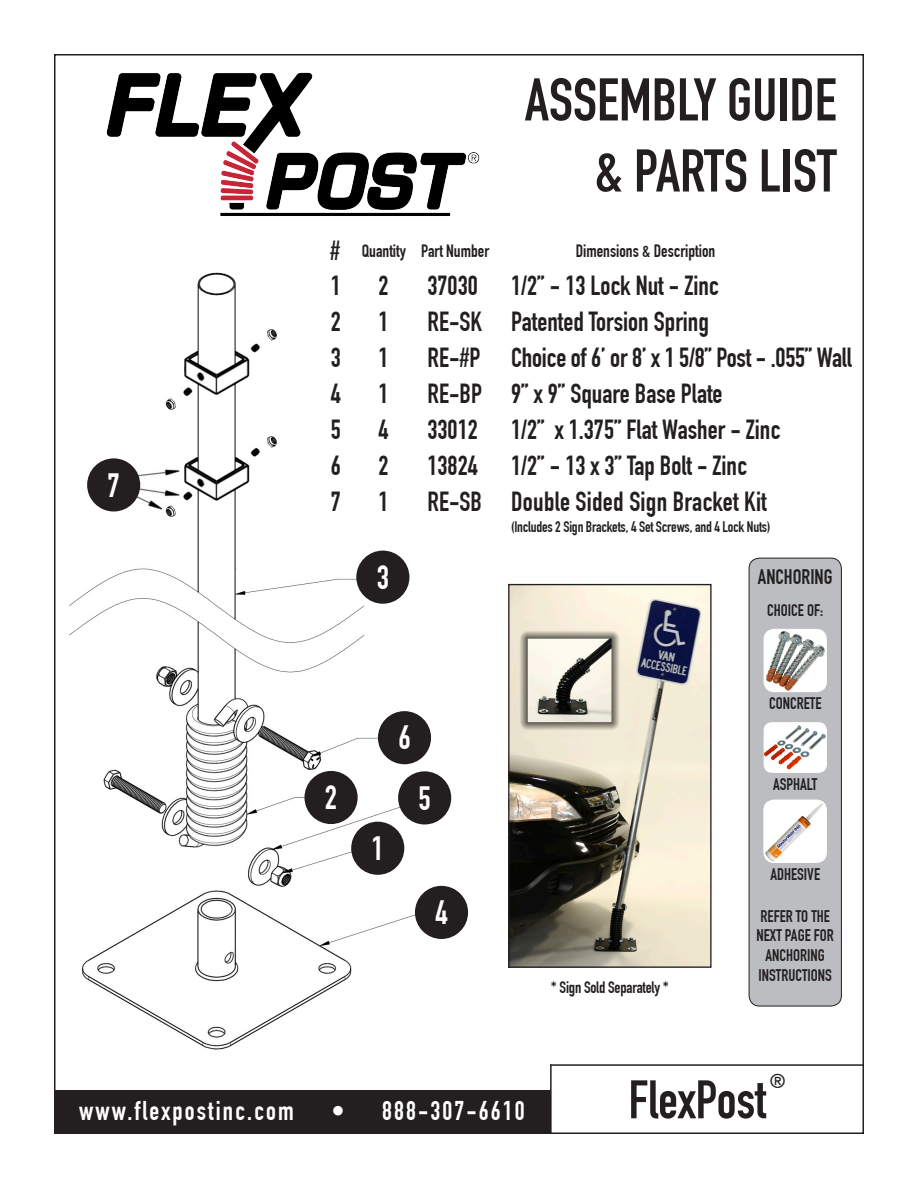
<style>
.page{position:relative;width:918px;height:1188px;background:#fff}
.page>*{position:absolute;margin:0;border:0;box-sizing:border-box;transform-origin:0 0}
.t1{font:700 59.25px "DIN Condensed";color:#231f20}
.t2{font:700 53.25px "DIN Condensed";color:#231f20}
.t3{font:700 33px "DIN Condensed";color:#fff}
.t4{font:700 27px/36px "DIN Condensed";color:#231f20}
.t5{font:700 26.55px "DIN Condensed";letter-spacing:.08em;color:#fff}
.t6{font:700 20.7px "DIN Condensed";color:#231f20}
.t7{font:700 19.8px "DIN Condensed";color:#231f20}
.t8{font:700 17.55px "DIN Condensed";color:#231f20}
.t9{font:700 16.5px/19.8px "DIN Condensed";color:#231f20;text-align:center}
.t10{font:700 16.2px "DIN Condensed";letter-spacing:-.01em;color:#231f20}
.t11{font:700 15px "DIN Condensed";letter-spacing:-.01em;color:#231f20}
</style>
<div class="page">
<img style="left:69px;top:272px;width:400px;height:778px">
<hr style="left:550px;top:1064px;width:314px;height:2px;background:#231f20">
<hr style="left:550px;top:1064px;width:2px;height:70px;background:#231f20">
<div style="left:54px;top:1091px;width:496px;height:43px;background:#231f20"></div>
<div style="left:749px;top:558px;width:92px;height:448px;background:#bcbdc0;border-radius:11px"></div>
<div style="left:749px;top:558px;width:93px;height:449px;border:1px solid #231f20;border-radius:11px"></div>
<img style="left:764px;top:722px;width:63px;height:51px">
<img style="left:764px;top:629px;width:63px;height:63px">
<div style="left:764px;top:800px;width:63px;height:63px;background:#fff;border-radius:11px"></div>
<img style="left:764px;top:801px;width:61px;height:62px">
<img style="left:510px;top:586px;width:200px;height:380px">
<div style="left:508px;top:584px;width:204px;height:384px;border:1px solid #231f20"></div>
<img style="left:106px;top:72px;width:374px;height:144px">
<div style="left:415px;top:886px;width:53px;height:53px;background:#231f20;border-radius:50%"></div>
<div style="left:351px;top:822px;width:53px;height:53px;background:#231f20;border-radius:50%"></div>
<div style="left:304px;top:771px;width:54px;height:53px;background:#231f20;border-radius:50%"></div>
<div style="left:87px;top:458px;width:53px;height:54px;background:#231f20;border-radius:50%"></div>
<div style="left:378px;top:711px;width:53px;height:53px;background:#231f20;border-radius:50%"></div>
<div style="left:356px;top:551px;width:53px;height:53px;background:#231f20;border-radius:50%"></div>
<div style="left:398px;top:771px;width:53px;height:53px;background:#231f20;border-radius:50%"></div>
<p class="t1" style="left:525px;top:65px;width:313px">ASSEMBLY GUIDE</p>
<p class="t1" style="left:595px;top:136px;width:244px">&amp; PARTS LIST</p>
<p class="t3" style="left:108px;top:466px;width:14px">7</p>
<p class="t4" style="left:330px;top:233px;width:12px">#</p>
<p class="t8" style="left:362px;top:241px;width:46px">Quantity</p>
<p class="t8" style="left:421px;top:241px;width:70px">Part Number</p>
<p class="t8" style="left:576px;top:241px;width:141px">Dimensions &amp; Description</p>
<p class="t4" style="left:331px;top:268px;width:12px">1</p>
<p class="t4" style="left:331px;top:304px;width:12px">2</p>
<p class="t4" style="left:331px;top:340px;width:12px">3</p>
<p class="t4" style="left:331px;top:376px;width:12px">4</p>
<p class="t4" style="left:331px;top:412px;width:12px">5</p>
<p class="t4" style="left:331px;top:448px;width:12px">6</p>
<p class="t4" style="left:331px;top:484px;width:12px">7</p>
<p class="t3" style="left:325px;top:778px;width:14px">2</p>
<p class="t4" style="left:378px;top:268px;width:12px">2</p>
<p class="t4" style="left:378px;top:304px;width:12px">1</p>
<p class="t4" style="left:378px;top:340px;width:12px">1</p>
<p class="t4" style="left:378px;top:376px;width:12px">1</p>
<p class="t4" style="left:378px;top:412px;width:12px">4</p>
<p class="t4" style="left:378px;top:448px;width:12px">2</p>
<p class="t4" style="left:378px;top:484px;width:12px">1</p>
<p class="t3" style="left:377px;top:558px;width:14px">3</p>
<p class="t4" style="left:428px;top:268px;width:56px">37030<br>RE-SK</p>
<p class="t4" style="left:428px;top:340px;width:55px">RE-#P</p>
<p class="t4" style="left:428px;top:376px;width:56px">RE-BP<br>33012</p>
<p class="t4" style="left:428px;top:448px;width:52px">13824</p>
<p class="t4" style="left:428px;top:484px;width:56px">RE-SB</p>
<p class="t4" style="left:511px;top:268px;width:209px">1/2” - 13 Lock Nut - Zinc</p>
<p class="t4" style="left:511px;top:304px;width:199px">Patented Torsion Spring</p>
<p class="t4" style="left:511px;top:340px;width:342px">Choice of 6’ or 8’ x 1 5/8” Post - .055” Wall</p>
<p class="t4" style="left:511px;top:376px;width:213px">9” x 9” Square Base Plate</p>
<p class="t4" style="left:511px;top:412px;width:271px">1/2” x 1.375” Flat Washer - Zinc</p>
<p class="t4" style="left:511px;top:448px;width:237px">1/2” - 13 x 3” Tap Bolt - Zinc</p>
<p class="t4" style="left:511px;top:484px;width:257px">Double Sided Sign Bracket Kit</p>
<p class="t11" style="left:511px;top:518px;width:261px">(Includes 2 Sign Brackets, 4 Set Screws, and 4 Lock Nuts)</p>
<p class="t6" style="left:758px;top:565px;width:76px">ANCHORING</p>
<p class="t9" style="left:767px;top:600px;width:58px">CHOICE OF:</p>
<p class="t3" style="left:372px;top:829px;width:14px">1</p>
<p class="t3" style="left:398px;top:719px;width:14px">6</p>
<p class="t3" style="left:419px;top:779px;width:14px">5</p>
<p class="t3" style="left:435px;top:893px;width:14px">4</p>
<p class="t10" style="left:551px;top:978px;width:119px">* Sign Sold Separately *</p>
<p class="t9" style="left:769px;top:693px;width:54px">CONCRETE</p>
<p class="t9" style="left:773px;top:774px;width:46px">ASPHALT</p>
<p class="t9" style="left:770px;top:864px;width:51px">ADHESIVE</p>
<p class="t9" style="left:757px;top:906px;width:79px">REFER TO THE<br>NEXT PAGE FOR<br>ANCHORING<br>INSTRUCTIONS</p>
<p class="t5" style="left:79px;top:1095px;width:216px">www.flexpostinc.com</p>
<p class="t5" style="left:331px;top:1095px;width:195px">• 888-307-6610</p>
<p class="t2" style="left:629px;top:1068px;width:139px">FlexPost</p>
<p class="t7" style="left:770px;top:1069px;width:17px">®</p>
</div>
